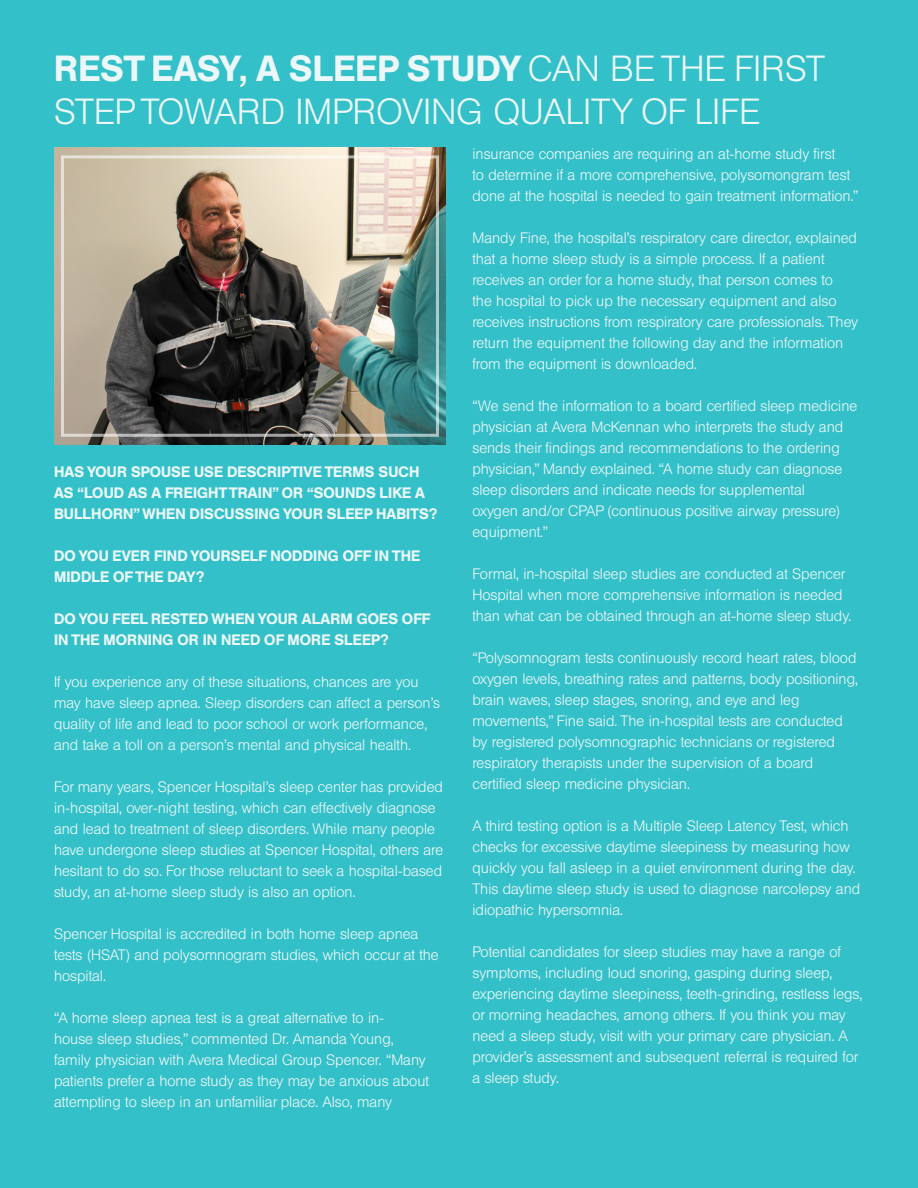
<style>
.page{position:relative;width:918px;height:1188px;background:#33c0c8}
.page>*{position:absolute;margin:0;border:0;box-sizing:border-box;transform-origin:0 0}
.t1{font:300 36px/43.2px "Berthold Standard BQ";letter-spacing:.01em;color:#ecf7f8}
.t2{font:300 15px/21px "Berthold Standard BQ";color:#ecf7f8}
.t3{font:500 15px/21px "Berthold Standard BQ";letter-spacing:.01em;color:#ecf7f8}
.s1{font-weight:500}
</style>
<div class="page">
<img style="left:54px;top:148px;width:392px;height:297px">
<div style="left:61px;top:155px;width:378px;height:282px;border:3px solid #fff"></div>
<p class="t1" style="left:54px;top:47px;width:772px"><span class="s1">REST EASY, A SLEEP STUDY</span> CAN BE THE FIRST<br>STEP TOWARD IMPROVING QUALITY OF LIFE</p>
<p class="t3" style="left:54px;top:461px;width:384px">HAS YOUR SPOUSE USE DESCRIPTIVE TERMS SUCH<br>AS “LOUD AS A FREIGHT TRAIN” OR “SOUNDS LIKE A<br>BULLHORN” WHEN DISCUSSING YOUR SLEEP HABITS?</p>
<p class="t3" style="left:54px;top:545px;width:368px">DO YOU EVER FIND YOURSELF NODDING OFF IN THE<br>MIDDLE OF THE DAY?</p>
<p class="t3" style="left:54px;top:608px;width:378px">DO YOU FEEL RESTED WHEN YOUR ALARM GOES OFF<br>IN THE MORNING OR IN NEED OF MORE SLEEP?</p>
<p class="t2" style="left:54px;top:671px;width:388px">If you experience any of these situations, chances are you may have sleep apnea. Sleep disorders can affect a person’s quality of life and lead to poor school or work performance, and take a toll on a person’s mental and physical health.</p>
<p class="t2" style="left:54px;top:776px;width:391px">For many years, Spencer Hospital’s sleep center has provided in-hospital, over-night testing, which can effectively diagnose and lead to treatment of sleep disorders. While many people have undergone sleep studies at Spencer Hospital, others are hesitant to do so. For those reluctant to seek a hospital-based study, an at-home sleep study is also an option.</p>
<p class="t2" style="left:54px;top:923px;width:386px">Spencer Hospital is accredited in both home sleep apnea tests (HSAT) and polysomnogram studies, which occur at the hospital.</p>
<p class="t2" style="left:54px;top:1007px;width:376px">“A home sleep apnea test is a great alternative to in-<br>house sleep studies,” commented Dr. Amanda Young, family physician with Avera Medical Group Spencer. “Many patients prefer a home study as they may be anxious about attempting to sleep in an unfamiliar place. Also, many</p>
<p class="t2" style="left:472px;top:143px;width:388px">insurance companies are requiring an at-home study first<br>to determine if a more comprehensive, polysomongram test done at the hospital is needed to gain treatment information.”</p>
<p class="t2" style="left:472px;top:227px;width:387px">Mandy Fine, the hospital’s respiratory care director, explained that a home sleep study is a simple process. If a patient receives an order for a home study, that person comes to<br>the hospital to pick up the necessary equipment and also receives instructions from respiratory care professionals. They return the equipment the following day and the information from the equipment is downloaded.</p>
<p class="t2" style="left:472px;top:395px;width:386px">“We send the information to a board certified sleep medicine physician at Avera McKennan who interprets the study and sends their findings and recommendations to the ordering physician,” Mandy explained. “A home study can diagnose sleep disorders and indicate needs for supplemental<br>oxygen and/or CPAP (continuous positive airway pressure) equipment.”</p>
<p class="t2" style="left:472px;top:563px;width:380px">Formal, in-hospital sleep studies are conducted at Spencer<br>Hospital when more comprehensive information is needed than what can be obtained through an at-home sleep study.</p>
<p class="t2" style="left:472px;top:647px;width:387px">“Polysomnogram tests continuously record heart rates, blood oxygen levels, breathing rates and patterns, body positioning, brain waves, sleep stages, snoring, and eye and leg movements,” Fine said. The in-hospital tests are conducted by registered polysomnographic technicians or registered respiratory therapists under the supervision of a board certified sleep medicine physician.</p>
<p class="t2" style="left:472px;top:815px;width:389px">A third testing option is a Multiple Sleep Latency Test, which checks for excessive daytime sleepiness by measuring how quickly you fall asleep in a quiet environment during the day.<br>This daytime sleep study is used to diagnose narcolepsy and idiopathic hypersomnia.</p>
<p class="t2" style="left:472px;top:941px;width:391px">Potential candidates for sleep studies may have a range of symptoms, including loud snoring, gasping during sleep, experiencing daytime sleepiness, teeth-grinding, restless legs, or morning headaches, among others. If you think you may need a sleep study, visit with your primary care physician. A provider’s assessment and subsequent referral is required for a sleep study.</p>
</div>
